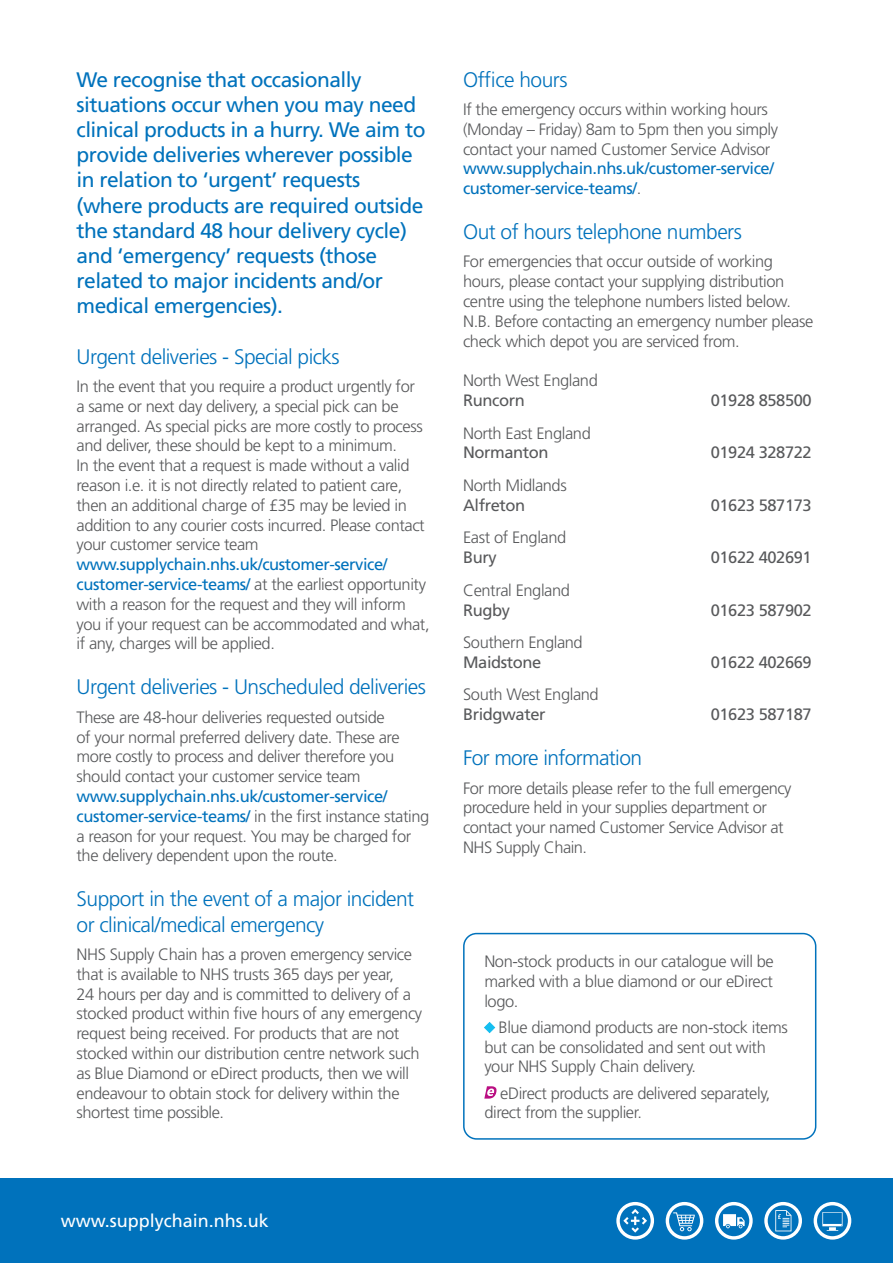
<style>
.page{position:relative;width:893px;height:1263px;background:#fff}
.page>*{position:absolute;margin:0;border:0;box-sizing:border-box;transform-origin:0 0}
.t1{font:21px/25.2px "Frutiger";letter-spacing:-.025em;color:#0072bc}
.t2{font:300 21px/25.2px "Frutiger";letter-spacing:-.025em;color:#0072bc}
.t3{font:18px "Frutiger";color:#fff}
.t4{font:300 16.5px/19.8px "Frutiger";letter-spacing:-.025em;color:#58595b}
.t5{font:16.5px "Frutiger";letter-spacing:-.025em;color:#58595b}
.t6{font:16.5px/19.8px "Frutiger";letter-spacing:-.025em;color:#0072bc}
.s1{font-weight:400;color:#0072bc}
.s2{font-weight:300;color:#58595b}
</style>
<div class="page">
<div style="left:0;top:1178px;width:893px;height:85px;background:#0072bc"></div>
<svg style="left:814px;top:1202px;width:37px;height:37px"></svg>
<svg style="left:715px;top:1202px;width:38px;height:37px"></svg>
<svg style="left:616px;top:1202px;width:38px;height:37px"></svg>
<svg style="left:666px;top:1202px;width:37px;height:37px"></svg>
<svg style="left:764px;top:1202px;width:38px;height:37px"></svg>
<div style="left:463px;top:933px;width:353px;height:207px;border:2px solid #0072bc;border-radius:13px"></div>
<svg style="left:484px;top:1022px;width:11px;height:11px"></svg>
<svg style="left:484px;top:1086px;width:12px;height:12px"></svg>
<p class="t1" style="left:77px;top:66px;width:350px">We recognise that occasionally situations occur when you may need clinical products in a hurry. We aim to provide deliveries wherever possible in relation to ‘urgent’ requests (where products are required outside the standard 48 hour delivery cycle) and ‘emergency’ requests (those related to major incidents and/or medical emergencies).</p>
<p class="t2" style="left:77px;top:344px;width:265px">Urgent deliveries - Special picks</p>
<p class="t4" style="left:77px;top:376px;width:350px">In the event that you require a product urgently for a same or next day delivery, a special pick can be arranged. As special picks are more costly to process and deliver, these should be kept to a minimum.<br>In the event that a request is made without a valid reason i.e. it is not directly related to patient care, then an additional charge of £35 may be levied in addition to any courier costs incurred. Please contact your customer service team</p>
<p class="t4" style="left:77px;top:555px;width:355px"><span class="s1">www.supplychain.nhs.uk/customer-service/ customer-service-teams/</span> at the earliest opportunity with a reason for the request and they will inform you if your request can be accommodated and what, if any, charges will be applied.</p>
<p class="t2" style="left:77px;top:675px;width:351px">Urgent deliveries - Unscheduled deliveries</p>
<p class="t4" style="left:77px;top:707px;width:325px">These are 48-hour deliveries requested outside of your normal preferred delivery date. These are more costly to process and deliver therefore you should contact your customer service team</p>
<p class="t4" style="left:77px;top:786px;width:354px"><span class="s1">www.supplychain.nhs.uk/customer-service/ customer-service-teams/</span> in the first instance stating a reason for your request. You may be charged for the delivery dependent upon the route.</p>
<p class="t2" style="left:77px;top:886px;width:339px">Support in the event of a major incident or clinical/medical emergency</p>
<p class="t4" style="left:77px;top:944px;width:347px">NHS Supply Chain has a proven emergency service that is available to NHS trusts 365 days per year,<br>24 hours per day and is committed to delivery of a stocked product within five hours of any emergency request being received. For products that are not stocked within our distribution centre network such as Blue Diamond or eDirect products, then we will endeavour to obtain stock for delivery within the shortest time possible.</p>
<p class="t2" style="left:463px;top:67px;width:106px">Office hours</p>
<p class="t4" style="left:463px;top:99px;width:317px">If the emergency occurs within working hours (Monday – Friday) 8am to 5pm then you simply contact your named Customer Service Advisor</p>
<p class="t6" style="left:463px;top:159px;width:312px">www.supplychain.nhs.uk/customer-service/ customer-service-teams/<span class="s2">.</span></p>
<p class="t2" style="left:463px;top:219px;width:280px">Out of hours telephone numbers</p>
<p class="t4" style="left:463px;top:252px;width:352px">For emergencies that occur outside of working hours, please contact your supplying distribution centre using the telephone numbers listed below.<br>N.B. Before contacting an emergency number please check which depot you are serviced from.</p>
<p class="t4" style="left:463px;top:371px;width:136px">North West England</p>
<p class="t5" style="left:463px;top:391px;width:63px">Runcorn</p>
<p class="t5" style="left:711px;top:391px;width:102px">01928 858500</p>
<p class="t4" style="left:463px;top:423px;width:129px">North East England</p>
<p class="t5" style="left:463px;top:443px;width:87px">Normanton</p>
<p class="t5" style="left:711px;top:443px;width:102px">01924 328722</p>
<p class="t4" style="left:463px;top:475px;width:105px">North Midlands</p>
<p class="t5" style="left:463px;top:495px;width:64px">Alfreton</p>
<p class="t5" style="left:711px;top:495px;width:102px">01623 587173</p>
<p class="t4" style="left:463px;top:528px;width:105px">East of England</p>
<p class="t5" style="left:463px;top:548px;width:35px">Bury</p>
<p class="t5" style="left:711px;top:548px;width:102px">01622 402691</p>
<p class="t4" style="left:463px;top:580px;width:109px">Central England</p>
<p class="t5" style="left:463px;top:600px;width:48px">Rugby</p>
<p class="t5" style="left:711px;top:600px;width:102px">01623 587902</p>
<p class="t4" style="left:463px;top:632px;width:121px">Southern England</p>
<p class="t5" style="left:463px;top:652px;width:80px">Maidstone</p>
<p class="t5" style="left:711px;top:652px;width:102px">01622 402669</p>
<p class="t4" style="left:463px;top:685px;width:137px">South West England</p>
<p class="t5" style="left:463px;top:705px;width:84px">Bridgwater</p>
<p class="t5" style="left:711px;top:705px;width:102px">01623 587187</p>
<p class="t2" style="left:463px;top:745px;width:180px">For more information</p>
<p class="t4" style="left:463px;top:778px;width:330px">For more details please refer to the full emergency procedure held in your supplies department or contact your named Customer Service Advisor at NHS Supply Chain.</p>
<p class="t4" style="left:484px;top:951px;width:291px;text-align:justify">Non-stock products in our catalogue will be marked with a blue diamond or our eDirect logo.</p>
<p class="t4" style="left:484px;top:1017px;width:305px;text-indent:14px">Blue diamond products are non-stock items but can be consolidated and sent out with your NHS Supply Chain delivery.</p>
<p class="t4" style="left:484px;top:1083px;width:287px;text-indent:16px">eDirect products are delivered separately, direct from the supplier.</p>
<p class="t3" style="left:61px;top:1210px;width:210px">www.supplychain.nhs.uk</p>
</div>
